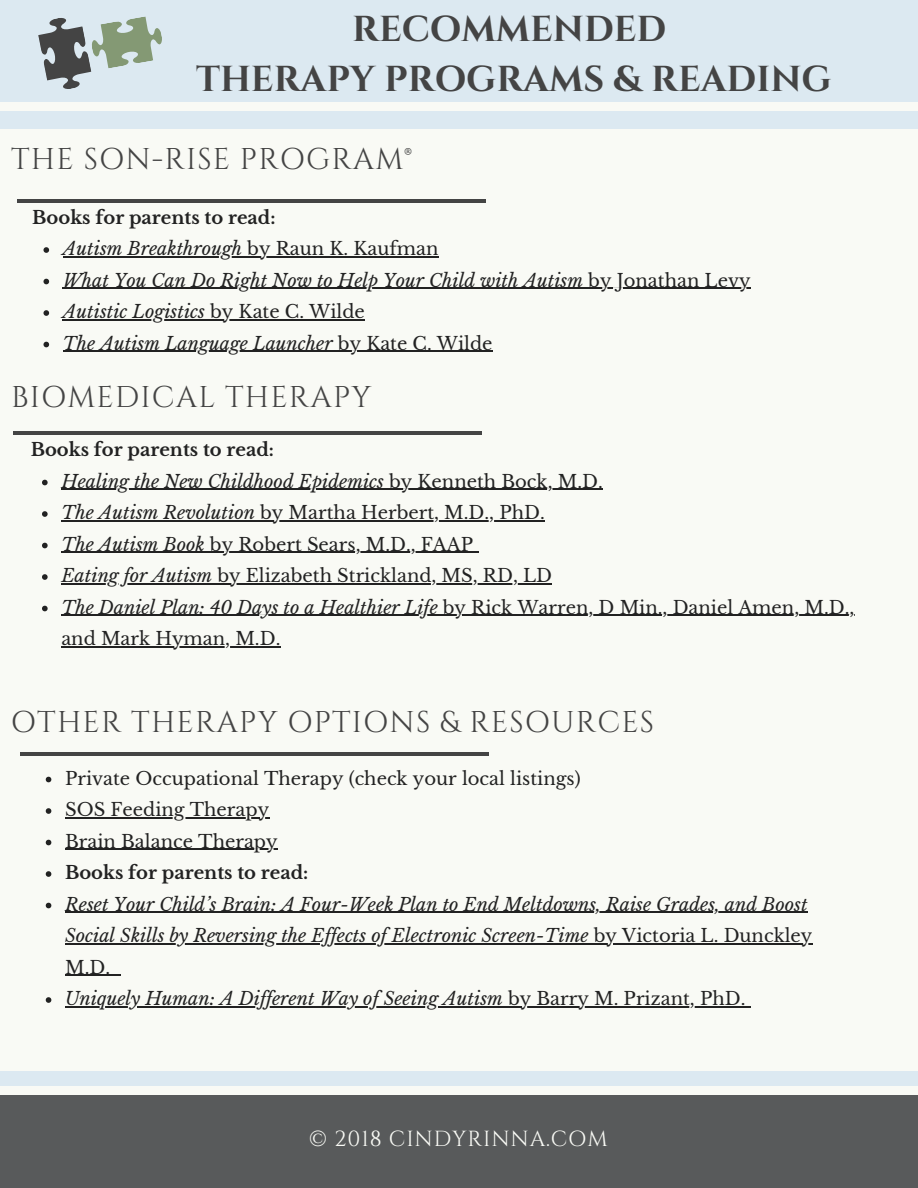
<style>
.page{position:relative;width:918px;height:1188px;background:#dce9f1}
.page>*{position:absolute;margin:0;border:0;box-sizing:border-box;transform-origin:0 0}
.t1{font:700 36px "Cinzel";color:#444}
.t2{font:30px "Cinzel";letter-spacing:.04em;color:#444}
.t3{font:21.75px "Cinzel";letter-spacing:.04em;color:#f9faf5}
.t4{font:italic 18px/31.5px "Libre Baskerville";color:#222}
.t5{font:18px/31.5px "Libre Baskerville";color:#222}
.t6{font:700 18px "Libre Baskerville";color:#222}
.s1{font-style:normal}
.s2{font-style:italic}
</style>
<div class="page">
<div style="left:0;top:130px;width:918px;height:941px;background:#f9faf5"></div>
<hr style="left:17px;top:200px;width:469px;height:3px;background:#444">
<div style="left:0;top:102px;width:918px;height:9px;background:#f9faf5"></div>
<div style="left:0;top:1086px;width:918px;height:8px;background:#f9faf5"></div>
<div style="left:0;top:1095px;width:918px;height:93px;background:#585a5b"></div>
<svg style="left:38px;top:16px;width:124px;height:73px"></svg>
<svg style="left:43px;top:247px;width:6px;height:6px"></svg>
<hr style="left:63px;top:256px;width:184px;height:1px;background:#222">
<hr style="left:247px;top:256px;width:192px;height:1px;background:#222">
<svg style="left:43px;top:279px;width:6px;height:5px"></svg>
<hr style="left:63px;top:288px;width:520px;height:1px;background:#222">
<hr style="left:583px;top:288px;width:168px;height:1px;background:#222">
<svg style="left:43px;top:310px;width:6px;height:6px"></svg>
<hr style="left:63px;top:319px;width:142px;height:1px;background:#222">
<hr style="left:205px;top:319px;width:160px;height:1px;background:#222">
<svg style="left:43px;top:342px;width:6px;height:5px"></svg>
<hr style="left:63px;top:351px;width:270px;height:1px;background:#222">
<hr style="left:333px;top:351px;width:160px;height:1px;background:#222">
<hr style="left:14px;top:431px;width:468px;height:3px;background:#444">
<svg style="left:42px;top:480px;width:6px;height:5px"></svg>
<hr style="left:61px;top:489px;width:323px;height:1px;background:#222">
<hr style="left:384px;top:489px;width:219px;height:1px;background:#222">
<svg style="left:42px;top:511px;width:6px;height:6px"></svg>
<hr style="left:61px;top:520px;width:194px;height:1px;background:#222">
<hr style="left:255px;top:520px;width:290px;height:1px;background:#222">
<svg style="left:42px;top:543px;width:6px;height:5px"></svg>
<hr style="left:61px;top:552px;width:144px;height:1px;background:#222">
<hr style="left:205px;top:552px;width:268px;height:1px;background:#222">
<svg style="left:42px;top:574px;width:6px;height:6px"></svg>
<hr style="left:61px;top:583px;width:151px;height:1px;background:#222">
<hr style="left:212px;top:583px;width:340px;height:1px;background:#222">
<svg style="left:42px;top:606px;width:6px;height:5px"></svg>
<hr style="left:61px;top:615px;width:382px;height:1px;background:#222">
<hr style="left:443px;top:615px;width:411px;height:1px;background:#222">
<hr style="left:61px;top:646px;width:219px;height:1px;background:#222">
<hr style="left:20px;top:753px;width:468px;height:3px;background:#444">
<svg style="left:46px;top:777px;width:5px;height:5px"></svg>
<svg style="left:46px;top:808px;width:5px;height:6px"></svg>
<hr style="left:65px;top:817px;width:204px;height:1px;background:#222">
<svg style="left:46px;top:840px;width:5px;height:5px"></svg>
<hr style="left:65px;top:849px;width:213px;height:1px;background:#222">
<svg style="left:46px;top:871px;width:5px;height:6px"></svg>
<svg style="left:46px;top:903px;width:5px;height:5px"></svg>
<hr style="left:65px;top:912px;width:743px;height:1px;background:#222">
<hr style="left:65px;top:943px;width:524px;height:1px;background:#222">
<hr style="left:589px;top:943px;width:223px;height:1px;background:#222">
<hr style="left:65px;top:975px;width:55px;height:1px;background:#222">
<svg style="left:46px;top:997px;width:5px;height:6px"></svg>
<hr style="left:65px;top:1006px;width:438px;height:1px;background:#222">
<hr style="left:503px;top:1006px;width:242px;height:1px;background:#222">
<p class="t1" style="left:352px;top:6px;width:316px">RECOMMENDED</p>
<p class="t1" style="left:196px;top:56px;width:637px">THERAPY PROGRAMS &amp; READING</p>
<p class="t2" style="left:11px;top:140px;width:402px">THE SON-RISE PROGRAM®</p>
<p class="t6" style="left:32px;top:206px;width:245px">Books for parents to read:</p>
<p class="t4" style="left:63px;top:233px;width:377px">Autism Breakthrough <span class="s1">by Raun K. Kaufman</span></p>
<p class="t4" style="left:63px;top:265px;width:689px">What You Can Do Right Now to Help Your Child with Autism <span class="s1">by Jonathan Levy</span></p>
<p class="t4" style="left:63px;top:296px;width:304px">Autistic Logistics <span class="s1">by Kate C. Wilde</span></p>
<p class="t4" style="left:63px;top:328px;width:431px">The Autism Language Launcher <span class="s1">by Kate C. Wilde</span></p>
<p class="t2" style="left:11px;top:378px;width:362px">BIOMEDICAL THERAPY</p>
<p class="t6" style="left:31px;top:439px;width:245px">Books for parents to read:</p>
<p class="t4" style="left:61px;top:466px;width:543px">Healing the New Childhood Epidemics <span class="s1">by Kenneth Bock, M.D.</span></p>
<p class="t5" style="left:61px;top:497px;width:485px"><span class="s2">The Autism Revolution</span> by Martha Herbert, M.D., PhD.</p>
<p class="t5" style="left:61px;top:529px;width:413px"><span class="s2">The Autism Book</span> by Robert Sears, M.D., FAAP</p>
<p class="t5" style="left:61px;top:560px;width:492px"><span class="s2">Eating for Autism</span> by Elizabeth Strickland, MS, RD, LD</p>
<p class="t5" style="left:61px;top:592px;width:795px"><span class="s2">The Daniel Plan: 40 Days to a Healthier Life</span> by Rick Warren, D Min., Daniel Amen, M.D., and Mark Hyman, M.D.</p>
<p class="t2" style="left:11px;top:703px;width:645px">OTHER THERAPY OPTIONS &amp; RESOURCES</p>
<p class="t5" style="left:65px;top:763px;width:517px">Private Occupational Therapy (check your local listings)</p>
<p class="t5" style="left:65px;top:794px;width:206px">SOS Feeding Therapy</p>
<p class="t5" style="left:65px;top:826px;width:214px">Brain Balance Therapy</p>
<p class="t6" style="left:65px;top:862px;width:245px">Books for parents to read:</p>
<p class="t4" style="left:65px;top:889px;width:749px">Reset Your Child’s Brain: A Four-Week Plan to End Meltdowns, Raise Grades, and Boost<br>Social Skills by Reversing the Ef ects of Electronic Screen-Time <span class="s1">by Victoria L. Dunckley<br>M.D.</span></p>
<p class="t4" style="left:65px;top:983px;width:682px">Uniquely Human: A Dif erent Way of Seeing Autism <span class="s1">by Barry M. Prizant, PhD.</span></p>
<p class="t3" style="left:309px;top:1125px;width:300px">© 2018 CINDYRINNA.COM</p>
</div>
